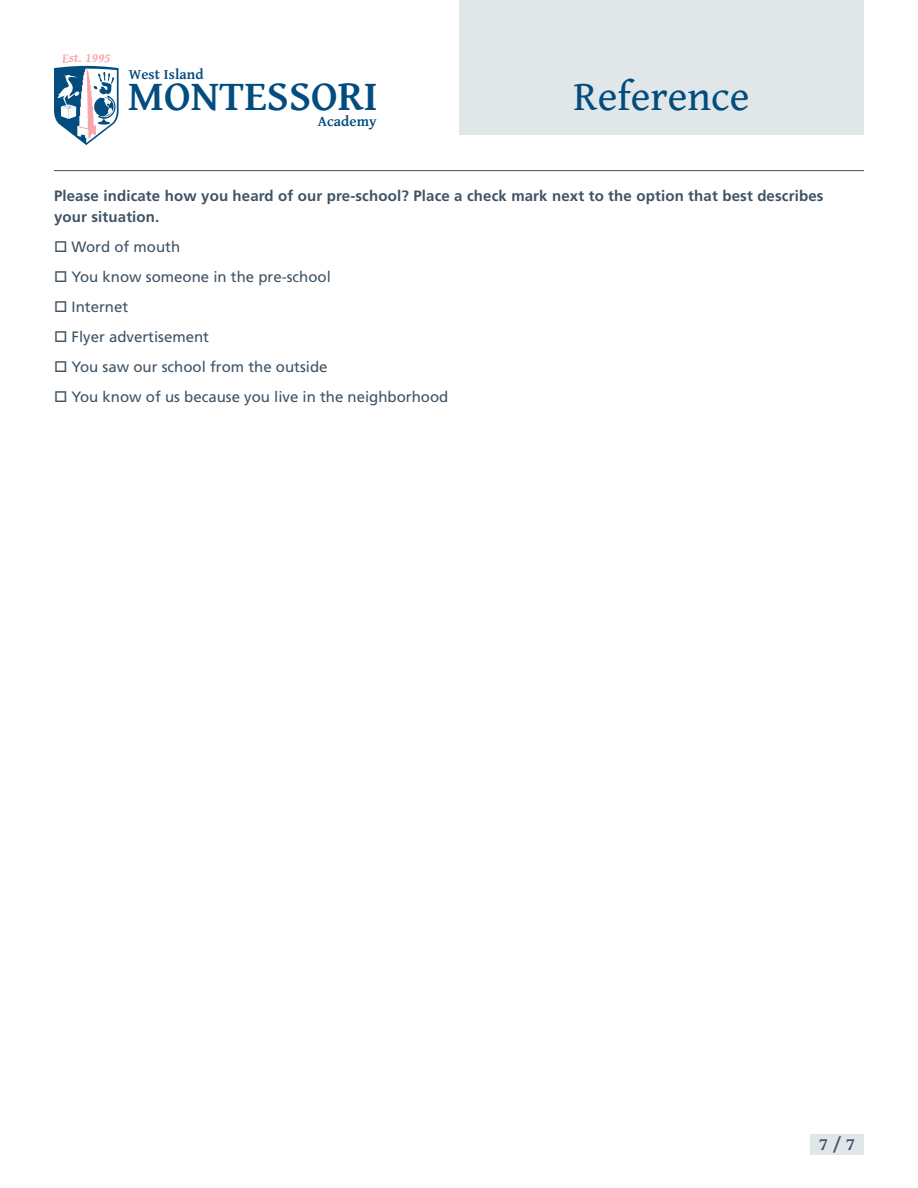
<style>
.page{position:relative;width:918px;height:1188px;background:#fff}
.page>*{position:absolute;margin:0;border:0;box-sizing:border-box;transform-origin:0 0}
.t1{font:700 42.9px "Gentium Basic";color:#024c80}
.t2{font:42px "Gentium Book Basic";color:#024c80}
.t3{font:700 18px "Gentium Book Basic";color:#405364}
.t4{font:15px "Frutiger";color:#405364}
.t5{font:700 15px/21px "Frutiger";letter-spacing:.01em;color:#405364}
.t6{font:700 14.55px "Gentium Basic";letter-spacing:.005em;color:#024c80}
</style>
<div class="page">
<div style="left:459px;top:0;width:405px;height:135px;background:#e1e7e9"></div>
<hr style="left:54px;top:170px;width:810px;height:1px;background:#405364">
<div style="left:810px;top:1134px;width:54px;height:21px;background:#e1e7e9"></div>
<svg style="left:54px;top:65px;width:65px;height:80px"></svg>
<p class="t6" style="left:129px;top:63px;width:76px">West Island</p>
<h1 class="t1" style="left:128px;top:64px;width:252px">MONTESSORI</h1>
<p class="t6" style="left:318px;top:110px;width:60px">Academy</p>
<h2 class="t2" style="left:574px;top:66px;width:177px">Reference</h2>
<p class="t5" style="left:54px;top:185px;width:771px">Please indicate how you heard of our pre-school? Place a check mark next to the option that best describes your situation.</p>
<p class="t4" style="left:54px;top:238px;width:128px">□ Word of mouth</p>
<p class="t4" style="left:54px;top:268px;width:278px">□ You know someone in the pre-school</p>
<p class="t4" style="left:54px;top:298px;width:76px">□ Internet</p>
<p class="t4" style="left:54px;top:328px;width:157px">□ Flyer advertisement</p>
<p class="t4" style="left:54px;top:358px;width:275px">□ You saw our school from the outside</p>
<p class="t4" style="left:54px;top:388px;width:396px">□ You know of us because you live in the neighborhood</p>
<p class="t3" style="left:819px;top:1130px;width:38px">7 / 7</p>
</div>
